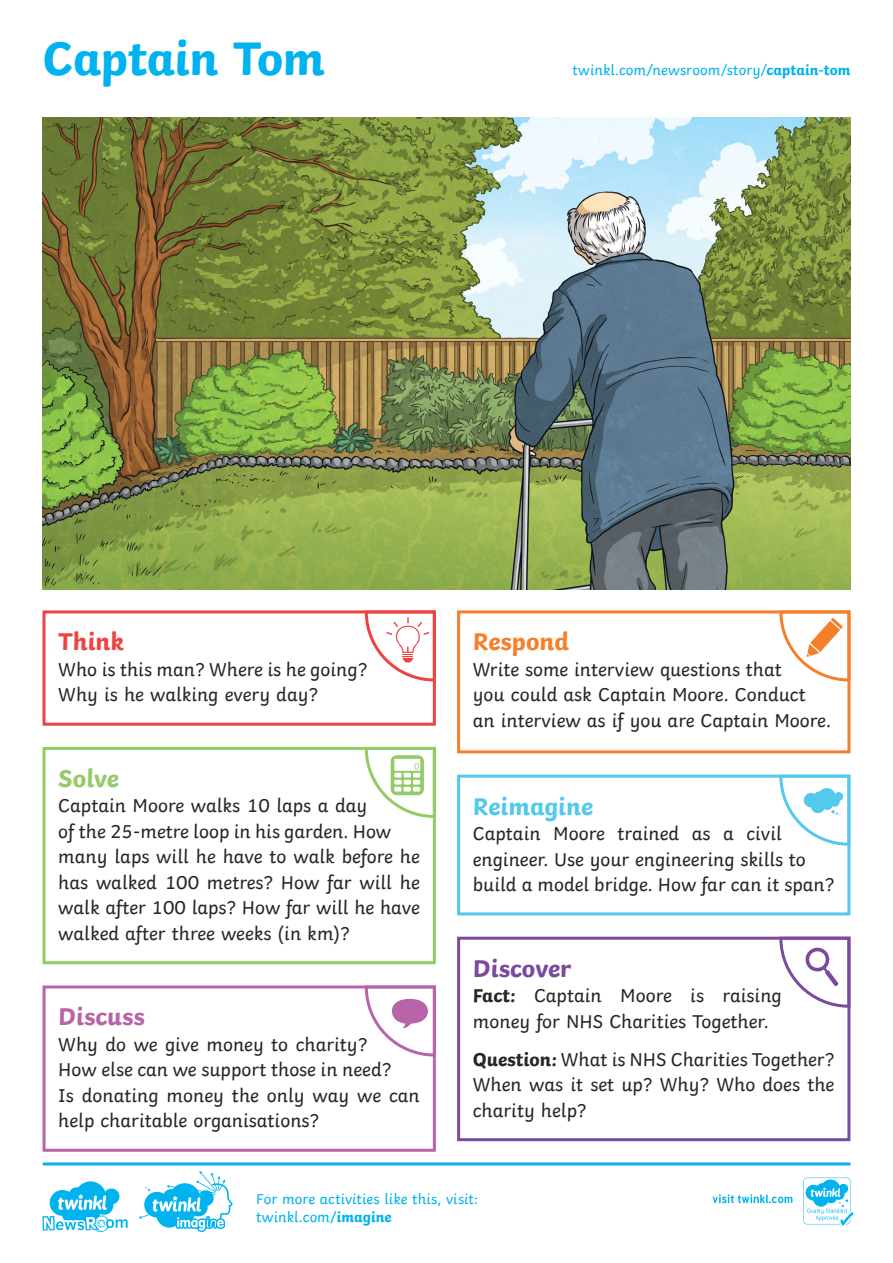
<style>
.page{position:relative;width:893px;height:1263px;background:#fff}
.page>*{position:absolute;margin:0;border:0;box-sizing:border-box;transform-origin:0 0}
.Heading{font:700 49.5px "Twinkl";letter-spacing:-.01em;color:#00b3ef}
.Heading_2{font:700 25.5px "Twinkl";color:#53c9ed}
.Heading_2-2{font:700 25.5px "Twinkl";color:#794a9d}
.Heading_2-3{font:700 25.5px "Twinkl";color:#f4802c}
.Heading_2-4{font:700 25.5px "Twinkl";color:#b765a8}
.Heading_2-5{font:700 25.5px "Twinkl";color:#ee4441}
.Heading_2-6{font:700 25.5px "Twinkl";letter-spacing:-.005em;color:#93cb65}
.Body_Copy{font:19.5px/25.5px "Twinkl";color:#282526}
.Heading-2{font:15px/18px "Twinkl";color:#00b3ef}
.s1{font-weight:700}
</style>
<div class="page">
<div style="left:43px;top:610px;width:393px;height:116px;border:3px solid #ee4441"></div>
<svg style="left:363px;top:610px;width:73px;height:73px"></svg>
<img style="left:43px;top:118px;width:807px;height:471px">
<div style="left:43px;top:747px;width:393px;height:217px;border:3px solid #93cb65"></div>
<svg style="left:363px;top:746px;width:73px;height:73px"></svg>
<div style="left:457px;top:610px;width:393px;height:143px;border:3px solid #f4802c"></div>
<svg style="left:778px;top:610px;width:73px;height:73px"></svg>
<div style="left:457px;top:775px;width:393px;height:140px;border:3px solid #53c9ed"></div>
<svg style="left:778px;top:774px;width:73px;height:73px"></svg>
<div style="left:457px;top:937px;width:393px;height:204px;border:3px solid #794a9d"></div>
<svg style="left:778px;top:936px;width:73px;height:73px"></svg>
<div style="left:43px;top:985px;width:393px;height:167px;border:3px solid #b765a8"></div>
<svg style="left:363px;top:985px;width:73px;height:73px"></svg>
<svg style="left:43px;top:1162px;width:810px;height:63px"></svg>
<svg style="left:43px;top:1181px;width:85px;height:51px"></svg>
<svg style="left:139px;top:1171px;width:94px;height:61px"></svg>
<p class="Heading" style="left:43px;top:18px;width:284px">Captain Tom</p>
<p class="Heading-2" style="left:572px;top:60px;width:279px">twinkl.com/newsroom/story/<span class="s1">captain-tom</span></p>
<p class="Heading_2-5" style="left:58px;top:621px;width:67px">Think</p>
<p class="Body_Copy" style="left:58px;top:655px;width:311px">Who is this man? Where is he going?<br>Why is he walking every day?</p>
<p class="Heading_2-6" style="left:58px;top:757px;width:62px">Solve</p>
<p class="Body_Copy" style="left:58px;top:791px;width:363px">Captain Moore walks 10 laps a day<br>of the 25-metre loop in his garden. How many laps will he have to walk before he has walked 100 metres? How far will he walk after 100 laps? How far will he have walked after three weeks (in km)?</p>
<p class="Heading_2-4" style="left:58px;top:996px;width:88px">Discuss</p>
<p class="Body_Copy" style="left:58px;top:1030px;width:363px">Why do we give money to charity?<br>How else can we support those in need?<br>Is donating money the only way we can help charitable organisations?</p>
<p class="Heading_2-3" style="left:473px;top:621px;width:98px">Respond</p>
<p class="Body_Copy" style="left:473px;top:655px;width:360px">Write some interview questions that<br>you could ask Captain Moore. Conduct an interview as if you are Captain Moore.</p>
<p class="Heading_2" style="left:473px;top:785px;width:122px">Reimagine</p>
<p class="Body_Copy" style="left:473px;top:819px;width:363px">Captain Moore trained as a civil engineer. Use your engineering skills to build a model bridge. How far can it span?</p>
<p class="Heading_2-2" style="left:473px;top:947px;width:100px">Discover</p>
<p class="Body_Copy" style="left:473px;top:981px;width:311px"><span class="s1">Fact:</span> Captain Moore is raising money for NHS Charities Together.</p>
<p class="Body_Copy" style="left:473px;top:1045px;width:363px;text-align:justify"><span class="s1">Question:</span> What is NHS Charities Together?<br>When was it set up? Why? Who does the charity help?</p>
<p class="Heading-2" style="left:256px;top:1189px;width:223px">For more activities like this, visit: twinkl.com/<span class="s1">imagine</span></p>
</div>
